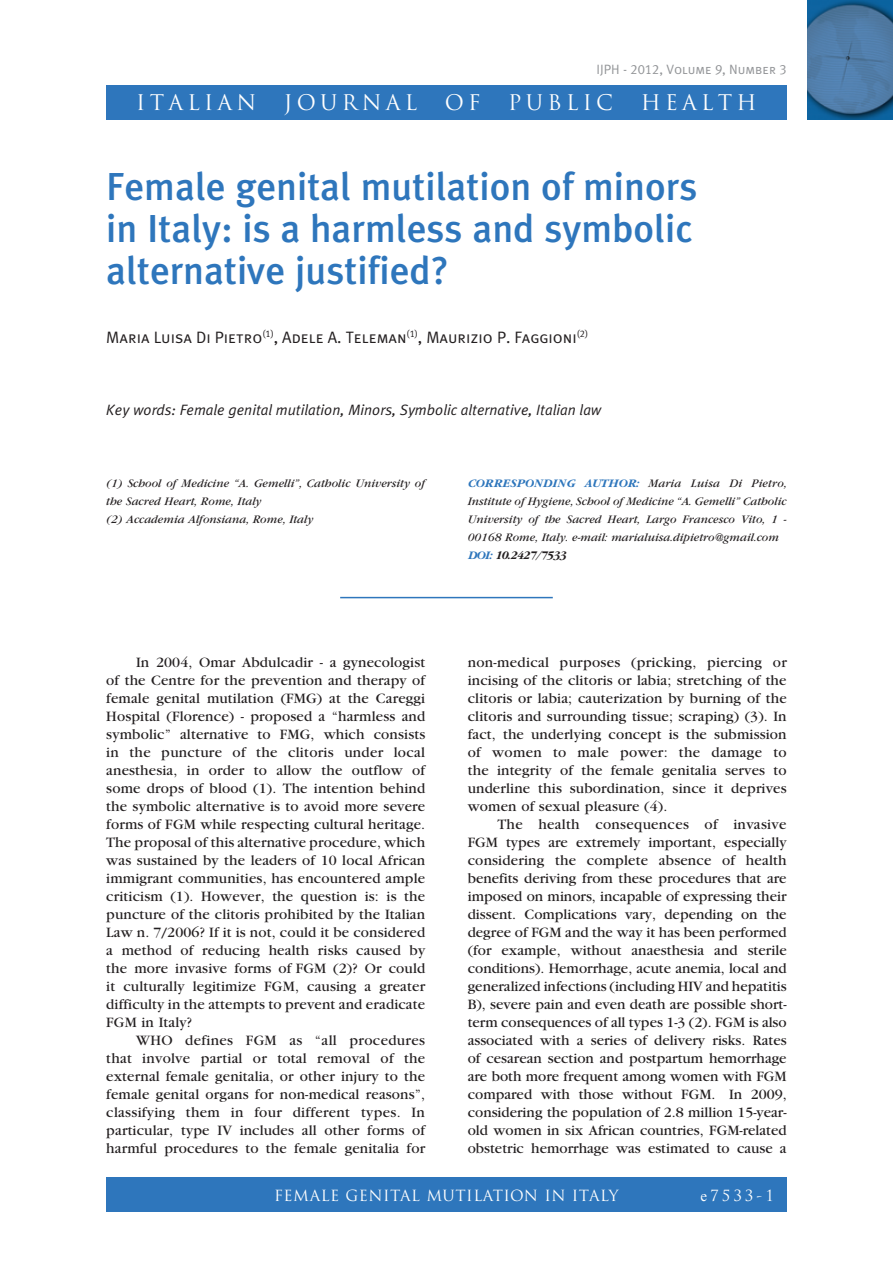
<style>
.page{position:relative;width:893px;height:1263px;background:#fff}
.page>*{position:absolute;margin:0;border:0;box-sizing:border-box;transform-origin:0 0}
.t1{font:500 39px/42px "Meta Plus";color:#2e76bc}
.t2{font:21px "Trajan Pro";letter-spacing:.2em;color:#fff}
.t3{font:16.5px "Meta Plus Normal Caps";color:#231f20}
.t4{font:15px/18px "Garamond";letter-spacing:.01em;color:#231f20;text-align:justify}
.t5{font:italic 15px "Meta Plus Normal";color:#231f20}
.t6{font:15px "Trajan Pro";letter-spacing:.04em;color:#fff}
.t7{font:13.5px "Meta Plus Normal Caps";color:#939598}
.t8{font:italic 12px/18px "Garamond";color:#231f20}
.s1{font-weight:700;color:#2e76bc}
.s2{font-weight:700}
.s3{font-family:"Times New Roman"}
</style>
<div class="page">
<div style="left:106px;top:85px;width:681px;height:34px;background:#2e76bc"></div>
<div style="left:106px;top:1178px;width:681px;height:34px;background:#2e76bc"></div>
<img style="left:808px;top:0;width:85px;height:119px">
<hr style="left:340px;top:597px;width:213px;height:1px;background:#2e76bc">
<p class="t7" style="left:597px;top:62px;width:191px">IJPH - 2012, Volume 9, Number 3</p>
<h2 class="t2" style="left:136px;top:89px;width:121px">ITALIAN</h2>
<h2 class="t2" style="left:284px;top:89px;width:135px">JOURNAL</h2>
<h2 class="t2" style="left:445px;top:89px;width:37px">OF</h2>
<h2 class="t2" style="left:508px;top:89px;width:106px">PUBLIC</h2>
<h2 class="t2" style="left:641px;top:89px;width:117px">HEALTH</h2>
<h1 class="t1" style="left:106px;top:165px;width:593px">Female genital mutilation of minors in Italy: is a harmless and symbolic alternative justified?</h1>
<p class="t3" style="left:106px;top:327px;width:483px">Maria Luisa Di Pietro<sup>(1)</sup>, Adele A. Teleman<sup>(1)</sup>, Maurizio P. Faggioni<sup>(2)</sup></p>
<p class="t5" style="left:106px;top:401px;width:497px">Key words: Female genital mutilation, Minors, Symbolic alternative, Italian law</p>
<p class="t8" style="left:106px;top:474px;width:320px">(1) School of Medicine “A. Gemelli”, Catholic University of the Sacred Heart, Rome, Italy<br>(2) Accademia Alfonsiana, Rome, Italy</p>
<p class="t8" style="left:468px;top:474px;width:320px"><span class="s1">CORRESPONDING AUTHOR:</span> Maria Luisa Di Pietro, Institute of Hygiene, School of Medicine “A. Gemelli” Catholic University of the Sacred Heart, Largo Francesco Vito, 1 - 00168 Rome, Italy. e-mail: marialuisa.dipietro@gmail.com <span class="s1">DOI:</span> <span class="s2">10.2427/7533</span></p>
<p class="t4" style="left:106px;top:653px;width:320px;text-indent:30px">In 2004, Omar Abdulcadir - a gynecologist of the Centre for the prevention and therapy of female genital mutilation (FMG) at the Careggi Hospital (Florence) - proposed a “harmless and symbolic” alternative to FMG, which consists in the puncture of the clitoris under local anesthesia, in order to allow the outflow of some drops of blood (1). The intention behind the symbolic alternative is to avoid more severe forms of FGM while respecting cultural heritage.<br>The proposal of this alternative procedure, which was sustained by the leaders of 10 local African immigrant communities, has encountered ample criticism (1). However, the question is: is the puncture of the clitoris prohibited by the Italian Law n. 7/2006? If it is not, could it be considered a method of reducing health risks caused by the more invasive forms of FGM (2)? Or could it culturally legitimize FGM, causing a greater difficulty in the attempts to prevent and eradicate FGM in Italy?</p>
<p class="t4" style="left:106px;top:1031px;width:320px;text-indent:30px">WHO defines FGM as “all procedures that involve partial or total removal of the external female genitalia, or other injury to the female genital organs for non-medical reasons”, classifying them in four different types. In particular, type IV includes all other forms of harmful procedures to the female genitalia for</p>
<p class="t4" style="left:468px;top:653px;width:321px">non-medical purposes (pricking, piercing or incising of the clitoris or labia; stretching of the clitoris or labia; cauterization by burning of the clitoris and surrounding tissue; scraping) (3). In fact, the underlying concept is the submission of women to male power: the damage to the integrity of the female genitalia serves to underline this subordination, since it deprives women of sexual pleasure (4).</p>
<p class="t4" style="left:468px;top:815px;width:321px;text-indent:30px">The health consequences of invasive FGM types are extremely important, especially considering the complete absence of health benefits deriving from these procedures that are imposed on minors, incapable of expressing their dissent. Complications vary, depending on the degree of FGM and the way it has been performed (for example, without anaesthesia and sterile conditions). Hemorrhage, acute anemia, local and generalized infections (including HIV and hepatitis B), severe pain and even death are possible short&shy;term consequences of all types 1-3 (2). FGM is also associated with a series of delivery risks. Rates of cesarean section and postpartum hemorrhage are both more frequent among women with FGM compared with those without FGM. In 2009, considering the population of 2.8 million 15-year&shy;old women in six African countries, FGM-related obstetric hemorrhage was estimated to cause a</p>
<p class="t6" style="left:274px;top:1185px;width:46px">FEMALE</p>
<p class="t6" style="left:345px;top:1185px;width:25px">GENITAL</p>
<p class="t6" style="left:426px;top:1185px;width:28px">MUTILATION</p>
<p class="t6" style="left:544px;top:1185px;width:46px">IN ITAL</p>
<p class="t6" style="left:609px;top:1185px;width:11px">Y</p>
<p class="t6" style="left:701px;top:1185px;width:75px"><span class="s3">e</span>7533-1</p>
</div>
